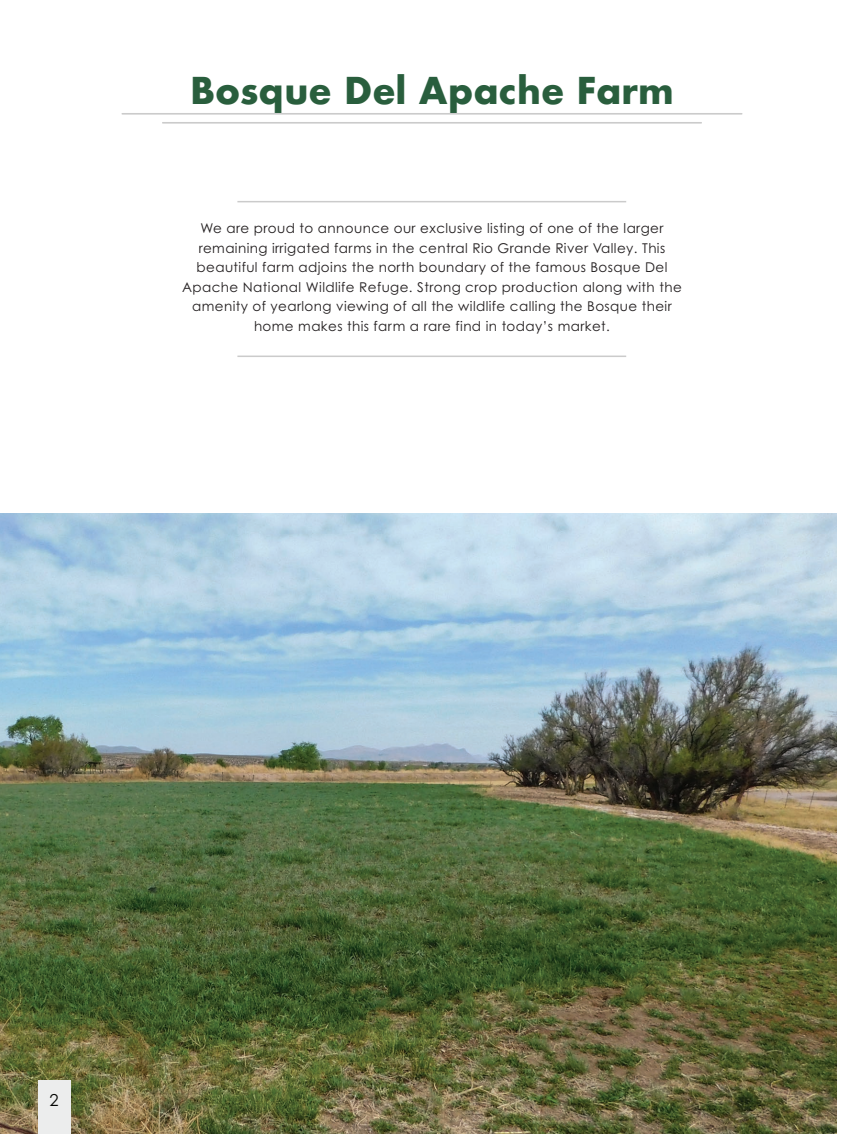
<style>
.page{position:relative;width:864px;height:1134px;background:#fff}
.page>*{position:absolute;margin:0;border:0;box-sizing:border-box;transform-origin:0 0}
.t1{font:700 36px "Futura";color:#295e3d}
.t2{font:16.5px "Century Gothic Pro";color:#040503}
.t3{font:13.5px/19.5px "Century Gothic Pro";letter-spacing:.03em;color:#231f20;text-align:center}
</style>
<div class="page">
<hr style="left:237px;top:356px;width:389px;height:1px;background:#cbcbcb">
<hr style="left:237px;top:201px;width:389px;height:1px;background:#cbcbcb">
<img style="left:0;top:513px;width:837px;height:621px">
<hr style="left:162px;top:122px;width:540px;height:2px;background:#cbcbcb">
<hr style="left:122px;top:113px;width:620px;height:2px;background:#cbcbcb">
<div style="left:38px;top:1080px;width:32px;height:54px;background:#eceded"></div>
<h1 class="t1" style="left:190px;top:64px;width:485px">Bosque Del Apache Farm</h1>
<p class="t3" style="left:182px;top:219px;width:501px">We are proud to announce our exclusive listing of one of the larger remaining irrigated farms in the central Rio Grande River Valley. This beautiful farm adjoins the north boundary of the famous Bosque Del Apache National Wildlife Refuge. Strong crop production along with the amenity of yearlong viewing of all the wildlife calling the Bosque their home makes this farm a rare find in today’s market.</p>
<p class="t2" style="left:49px;top:1090px;width:11px">2</p>
</div>
